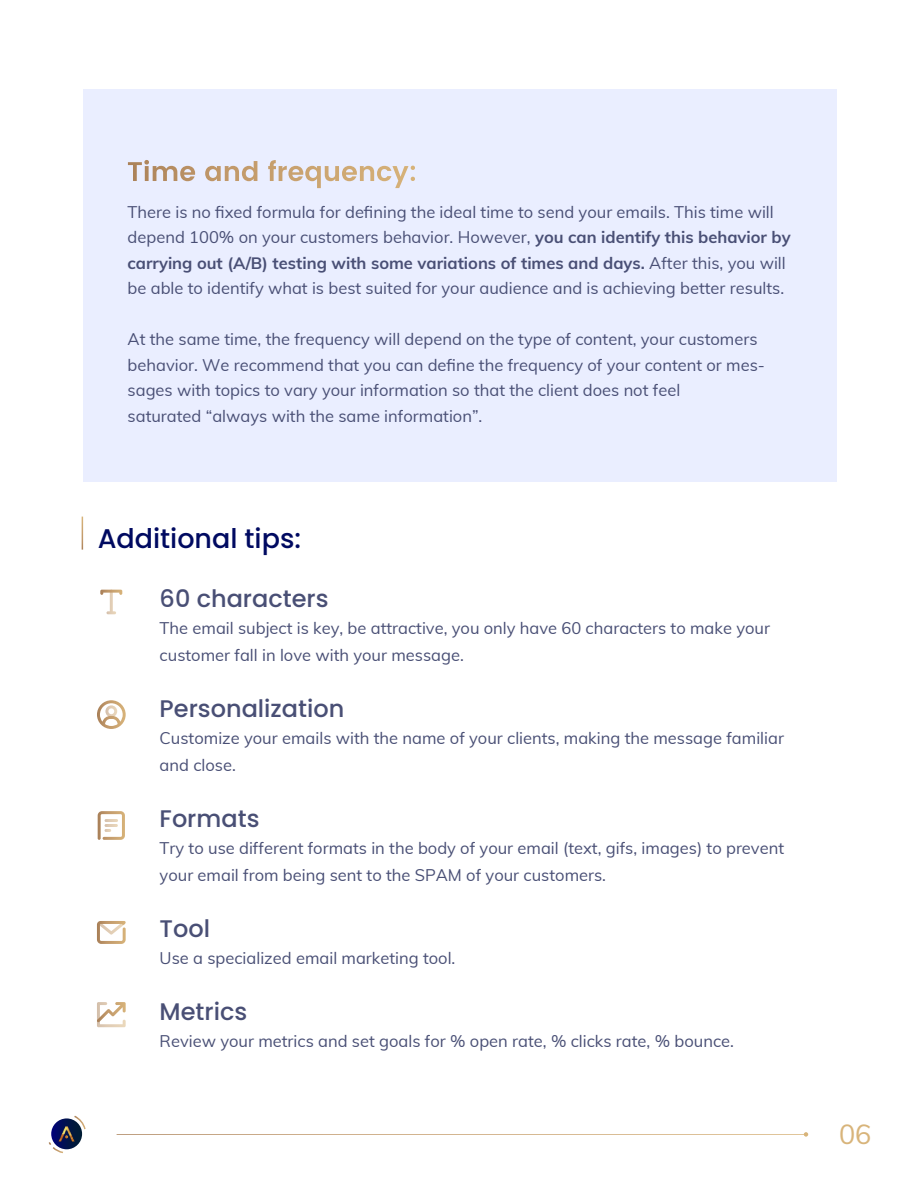
<style>
.page{position:relative;width:918px;height:1188px;background:#fff}
.page>*{position:absolute;margin:0;border:0;box-sizing:border-box;transform-origin:0 0}
.t1{font:500 27px "Poppins";color:#000a61}
.t2{font:27px "Muli";color:#d8b47a}
.t3{font:500 24px "Poppins";color:#494f75}
.t4{font:16.5px/25.5px "Muli";color:#494f75}
.s1{font-weight:700}
</style>
<div class="page">
<svg style="left:74px;top:1115px;width:12px;height:15px"></svg>
<svg style="left:48px;top:1140px;width:17px;height:14px"></svg>
<svg style="left:51px;top:1118px;width:31px;height:31px"></svg>
<img style="left:59px;top:1126px;width:16px;height:16px">
<svg style="left:804px;top:1132px;width:4px;height:5px"></svg>
<div style="left:83px;top:90px;width:754px;height:392px;background:#eaeeff"></div>
<svg style="left:100px;top:590px;width:22px;height:24px"></svg>
<svg style="left:97px;top:700px;width:29px;height:29px"></svg>
<svg style="left:98px;top:811px;width:27px;height:29px"></svg>
<svg style="left:97px;top:921px;width:29px;height:23px"></svg>
<svg style="left:97px;top:1002px;width:29px;height:25px"></svg>
<svg style="left:128px;top:160px;width:67px;height:21px"></svg>
<svg style="left:205px;top:161px;width:52px;height:20px"></svg>
<svg style="left:268px;top:160px;width:147px;height:28px"></svg>
<p class="t4" style="left:128px;top:198px;width:665px">There is no fixed formula for defining the ideal time to send your emails. This time will depend 100% on your customers behavior. However, <span class="s1">you can identify this behavior by carrying out (A/B) testing with some variations of times and days.</span> After this, you will be able to identify what is best suited for your audience and is achieving better results.</p>
<p class="t4" style="left:128px;top:326px;width:639px">At the same time, the frequency will depend on the type of content, your customers behavior. We recommend that you can define the frequency of your content or mes&shy;sages with topics to vary your information so that the client does not feel<br>saturated “always with the same information”.</p>
<h1 class="t1" style="left:98px;top:523px;width:205px">Additional tips:</h1>
<h2 class="t3" style="left:160px;top:585px;width:170px">60 characters</h2>
<p class="t4" style="left:160px;top:614px;width:612px;line-height:27px">The email subject is key, be attractive, you only have 60 characters to make your customer fall in love with your message.</p>
<h2 class="t3" style="left:160px;top:695px;width:186px">Personalization</h2>
<p class="t4" style="left:160px;top:724px;width:626px;line-height:27px">Customize your emails with the name of your clients, making the message familiar and close.</p>
<h2 class="t3" style="left:160px;top:805px;width:101px">Formats</h2>
<p class="t4" style="left:160px;top:834px;width:626px;line-height:27px">Try to use different formats in the body of your email (text, gifs, images) to prevent your email from being sent to the SPAM of your customers.</p>
<h2 class="t3" style="left:160px;top:914px;width:52px">Tool</h2>
<p class="t4" style="left:160px;top:944px;width:297px">Use a specialized email marketing tool.</p>
<h2 class="t3" style="left:160px;top:997px;width:89px">Metrics</h2>
<p class="t4" style="left:160px;top:1027px;width:576px">Review your metrics and set goals for % open rate, % clicks rate, % bounce.</p>
<h1 class="t2" style="left:839px;top:1115px;width:34px">06</h1>
</div>
